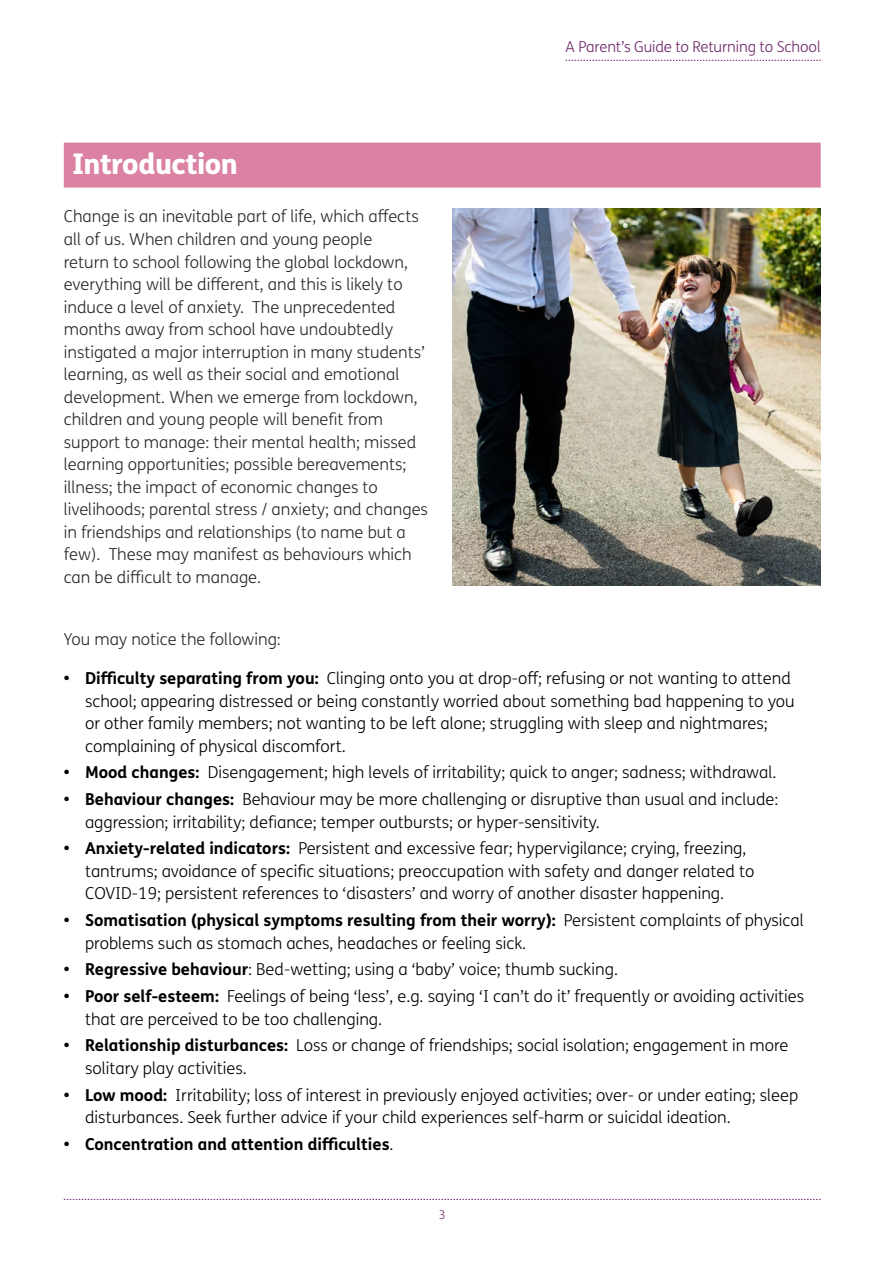
<style>
.page{position:relative;width:893px;height:1263px;background:#fff}
.page>*{position:absolute;margin:0;border:0;box-sizing:border-box;transform-origin:0 0}
.t1{font:800 28.5px "FS Me Pro";letter-spacing:-.02em;color:#fff}
.t2{font:300 16.5px/22.5px "FS Me Pro";color:#000}
.t3{font:300 16.5px/22.5px "FS Me Pro";color:#292829}
.t4{font:700 16.5px "FS Me Pro";color:#000}
.t5{font:300 15px "FS Me Pro";letter-spacing:-.01em;color:#6d276a}
.t6{font:300 12px "FS Me Pro";color:#6d276a}
.s1{font-weight:700}
.s2{font-weight:300}
</style>
<div class="page">
<svg style="left:64px;top:1199px;width:757px;height:1px"></svg>
<svg style="left:566px;top:60px;width:255px;height:1px"></svg>
<div style="left:64px;top:143px;width:757px;height:45px;background:#db81a3"></div>
<img style="left:453px;top:209px;width:368px;height:376px">
<h1 class="t1" style="left:72px;top:142px;width:167px">Introduction</h1>
<p class="t3" style="left:64px;top:205px;width:366px">Change is an inevitable part of life, which affects all of us. When children and young people<br>return to school following the global lockdown, everything will be different, and this is likely to induce a level of anxiety. The unprecedented months away from school have undoubtedly instigated a major interruption in many students’ learning, as well as their social and emotional development. When we emerge from lockdown, children and young people will benefit from support to manage: their mental health; missed learning opportunities; possible bereavements; illness; the impact of economic changes to livelihoods; parental stress / anxiety; and changes in friendships and relationships (to name but a few). These may manifest as behaviours which can be difficult to manage.</p>
<p class="t5" style="left:566px;top:36px;width:257px">A Parent’s Guide to Returning to School</p>
<p class="t3" style="left:64px;top:627px;width:219px">You may notice the following:</p>
<p class="t2" style="left:85px;top:667px;width:711px;text-indent:-21px"><span class="s1">• Difficulty separating from you:</span> Clinging onto you at drop-off; refusing or not wanting to attend school; appearing distressed or being constantly worried about something bad happening to you or other family members; not wanting to be left alone; struggling with sleep and nightmares; complaining of physical discomfort.</p>
<p class="t2" style="left:64px;top:761px;width:714px"><span class="s1">• Mood changes:</span> Disengagement; high levels of irritability; quick to anger; sadness; withdrawal.</p>
<p class="t2" style="left:85px;top:788px;width:695px;text-indent:-21px"><span class="s1">• Behaviour changes:</span> Behaviour may be more challenging or disruptive than usual and include: aggression; irritability; defiance; temper outbursts; or hyper-sensitivity.</p>
<p class="t2" style="left:85px;top:837px;width:671px;text-indent:-21px"><span class="s1">• Anxiety-related indicators:</span> Persistent and excessive fear; hypervigilance; crying, freezing, tantrums; avoidance of specific situations; preoccupation with safety and danger related to<br>COVID-19; persistent references to ‘disasters’ and worry of another disaster happening.</p>
<p class="t2" style="left:85px;top:909px;width:720px;text-indent:-21px"><span class="s1">• Somatisation (physical symptoms resulting from their worry):</span> Persistent complaints of physical problems such as stomach aches, headaches or feeling sick.</p>
<p class="t2" style="left:64px;top:958px;width:556px"><span class="s1">• Regressive behaviour</span>: Bed-wetting; using a ‘baby’ voice; thumb sucking.</p>
<p class="t2" style="left:85px;top:985px;width:721px;text-indent:-21px"><span class="s1">• Poor self-esteem:</span> Feelings of being ‘less’, e.g. saying ‘I can’t do it’ frequently or avoiding activities that are perceived to be too challenging.</p>
<p class="t2" style="left:85px;top:1034px;width:705px;text-indent:-21px"><span class="s1">• Relationship disturbances:</span> Loss or change of friendships; social isolation; engagement in more solitary play activities.</p>
<p class="t2" style="left:85px;top:1083px;width:715px;text-indent:-21px"><span class="s1">• Low mood:</span> Irritability; loss of interest in previously enjoyed activities; over- or under eating; sleep disturbances. Seek further advice if your child experiences self-harm or suicidal ideation.</p>
<p class="t4" style="left:64px;top:1131px;width:331px">• Concentration and attention difficulties<span class="s2">.</span></p>
<p class="t6" style="left:439px;top:1207px;width:8px">3</p>
</div>
